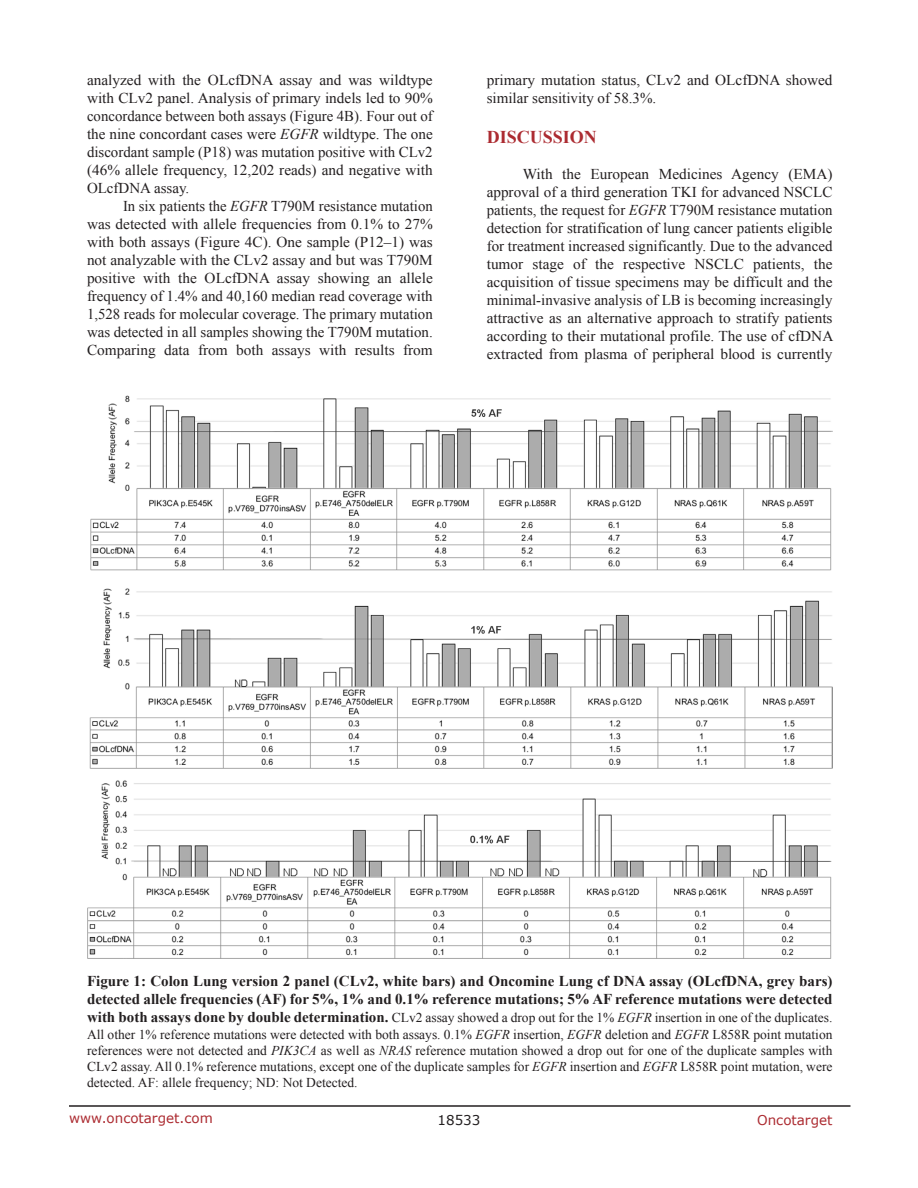
<style>
.page{position:relative;width:918px;height:1188px;background:#fff}
.page>*{position:absolute;margin:0;border:0;box-sizing:border-box;transform-origin:0 0}
.Heading{font:700 18px "Times New Roman";color:#ac2b31}
.BodyText{font:15px/18px "Times New Roman";color:#231f20;text-align:justify}
.FigureText{font:700 15px/18px "Times New Roman";color:#231f20}
.FigureText-2{font:13.5px/16.2px "Times New Roman";color:#231f20;text-align:justify}
.t1{font:13.5px "Verdana";color:#ac2b31}
.t2{font:13.5px "Verdana";color:#231f20}
.s1{font-style:italic}
.s2{font-weight:700;font-size:15px}
</style>
<div class="page">
<hr style="left:69px;top:1105px;width:781px;height:2px;background:#231f20">
<img style="left:87px;top:395px;width:745px;height:563px">
<p class="BodyText" style="left:87px;top:71px;width:347px">analyzed with the OLcfDNA assay and was wildtype with CLv2 panel. Analysis of primary indels led to 90% concordance between both assays (Figure 4B). Four out of the nine concordant cases were <span class="s1">EGFR</span> wildtype. The one discordant sample (P18) was mutation positive with CLv2 (46% allele frequency, 12,202 reads) and negative with OLcfDNA assay.</p>
<p class="BodyText" style="left:87px;top:197px;width:347px;text-indent:36px">In six patients the <span class="s1">EGFR</span> T790M resistance mutation was detected with allele frequencies from 0.1% to 27% with both assays (Figure 4C). One sample (P12–1) was not analyzable with the CLv2 assay and but was T790M positive with the OLcfDNA assay showing an allele frequency of 1.4% and 40,160 median read coverage with 1,528 reads for molecular coverage. The primary mutation was detected in all samples showing the T790M mutation.<br>Comparing data from both assays with results from</p>
<p class="BodyText" style="left:487px;top:71px;width:347px">primary mutation status, CLv2 and OLcfDNA showed similar sensitivity of 58.3%.</p>
<p class="Heading" style="left:487px;top:125px;width:112px">DISCUSSION</p>
<p class="BodyText" style="left:487px;top:165px;width:348px;text-indent:36px">With the European Medicines Agency (EMA) approval of a third generation TKI for advanced NSCLC patients, the request for <span class="s1">EGFR</span> T790M resistance mutation detection for stratification of lung cancer patients eligible for treatment increased significantly. Due to the advanced tumor stage of the respective NSCLC patients, the acquisition of tissue specimens may be difficult and the minimal-invasive analysis of LB is becoming increasingly attractive as an alternative approach to stratify patients according to their mutational profile. The use of cfDNA extracted from plasma of peripheral blood is currently</p>
<p class="FigureText" style="left:87px;top:972px;width:747px">Figure 1: Colon Lung version 2 panel (CLv2, white bars) and Oncomine Lung cf DNA assay (OLcfDNA, grey bars) detected allele frequencies (AF) for 5%, 1% and 0.1% reference mutations; 5% AF reference mutations were detected</p>
<p class="FigureText-2" style="left:87px;top:1010px;width:747px"><span class="s2">with both assays done by double determination.</span> CLv2 assay showed a drop out for the 1% <span class="s1">EGFR</span> insertion in one of the duplicates.<br>All other 1% reference mutations were detected with both assays. 0.1% <span class="s1">EGFR</span> insertion, <span class="s1">EGFR</span> deletion and <span class="s1">EGFR</span> L858R point mutation references were not detected and <span class="s1">PIK3CA</span> as well as <span class="s1">NRAS</span> reference mutation showed a drop out for one of the duplicate samples with CLv2 assay. All 0.1% reference mutations, except one of the duplicate samples for <span class="s1">EGFR</span> insertion and <span class="s1">EGFR</span> L858R point mutation, were detected. AF: allele frequency; ND: Not Detected.</p>
<p class="t1" style="left:69px;top:1109px;width:145px">www.oncotarget.com</p>
<p class="t2" style="left:438px;top:1111px;width:44px">18533</p>
<p class="t1" style="left:757px;top:1111px;width:77px">Oncotarget</p>
</div>
